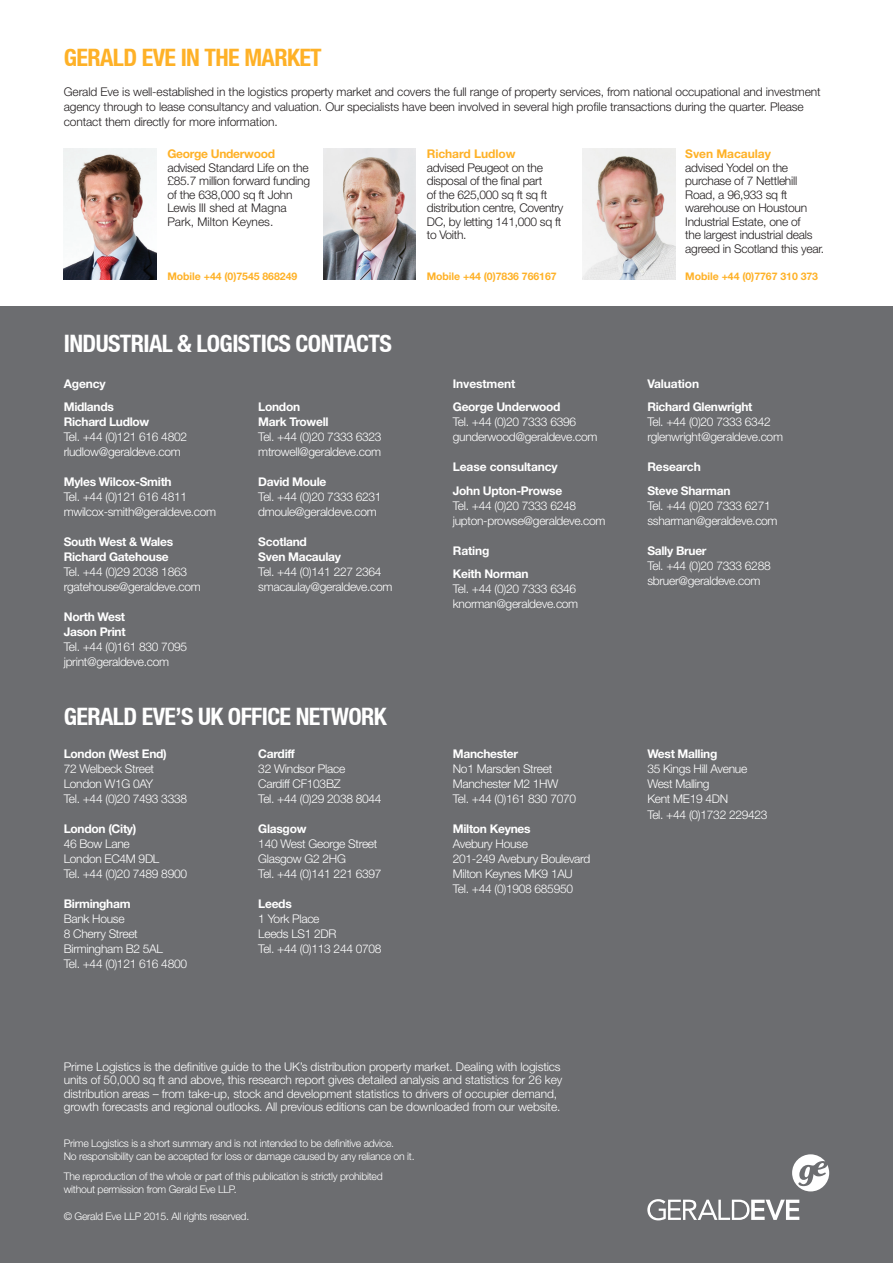
<style>
.page{position:relative;width:893px;height:1263px;background:#fff}
.page>*{position:absolute;margin:0;border:0;box-sizing:border-box;transform-origin:0 0}
.t1{font:700 condensed 24px "Helvetica Neue LT";letter-spacing:-.025em;color:#fff}
.t2{font:700 condensed 24px "Helvetica Neue LT";letter-spacing:-.025em;color:#feb127}
.t3{font:300 12px/15px "Helvetica Neue";letter-spacing:-.025em;color:#fff}
.Bio{font:300 12px/13.5px "Helvetica Neue";letter-spacing:-.02em;color:#231f20}
.t4{font:700 12px/15px "Helvetica Neue";letter-spacing:-.025em;color:#fff}
._1__Bodcopy{font:300 12px/15px "Helvetica Neue";letter-spacing:-.01em;color:#231f20}
.Bio-2{font:700 12px "Helvetica Neue";letter-spacing:-.005em;color:#feb127}
.Bio-3{font:700 12px "Helvetica Neue";letter-spacing:-.025em;color:#feb127}
.t5{font:300 10.5px "Helvetica Neue";letter-spacing:-.025em;color:#fff}
.Bio-4{font:700 10.5px "Helvetica Neue";letter-spacing:-.005em;color:#feb127}
.s1{font-weight:700}
</style>
<div class="page">
<div style="left:0;top:307px;width:893px;height:956px;background:#6c6d70"></div>
<svg style="left:792px;top:1154px;width:37px;height:37px"></svg>
<svg style="left:647px;top:1199px;width:152px;height:21px"></svg>
<img style="left:583px;top:149px;width:92px;height:130px">
<img style="left:64px;top:149px;width:92px;height:130px">
<img style="left:323px;top:149px;width:93px;height:130px">
<p class="t2" style="left:64px;top:43px;width:260px">GERALD EVE IN THE MARKET</p>
<p class="_1__Bodcopy" style="left:64px;top:84px;width:758px">Gerald Eve is well-established in the logistics property market and covers the full range of property services, from national occupational and investment agency through to lease consultancy and valuation. Our specialists have been involved in several high profile transactions during the quarter. Please contact them directly for more information.</p>
<p class="Bio-2" style="left:427px;top:147px;width:90px">Richard Ludlow</p>
<p class="Bio" style="left:427px;top:160px;width:138px">advised Peugeot on the disposal of the final part<br>of the 625,000 sq ft sq ft distribution centre, Coventry<br>DC, by letting 141,000 sq ft to Voith.</p>
<p class="Bio-4" style="left:427px;top:269px;width:131px">Mobile +44 (0)7836 766167</p>
<p class="Bio-3" style="left:167px;top:147px;width:109px">George Underwood</p>
<p class="Bio" style="left:167px;top:160px;width:144px">advised Standard Life on the £85.7 million forward funding of the 638,000 sq ft John<br>Lewis III shed at Magna<br>Park, Milton Keynes.</p>
<p class="Bio-2" style="left:685px;top:147px;width:87px">Sven Macaulay</p>
<p class="Bio" style="left:685px;top:160px;width:140px">advised Yodel on the purchase of 7 Nettlehill<br>Road, a 96,933 sq ft warehouse on Houstoun<br>Industrial Estate, one of<br>the largest industrial deals agreed in Scotland this year.</p>
<p class="Bio-4" style="left:685px;top:269px;width:134px">Mobile +44 (0)7767 310 373</p>
<p class="Bio-4" style="left:167px;top:269px;width:131px">Mobile +44 (0)7545 868249</p>
<p class="t1" style="left:64px;top:328px;width:330px">INDUSTRIAL &amp; LOGISTICS CONTACTS</p>
<p class="t4" style="left:64px;top:375px;width:44px">Agency</p>
<p class="t4" style="left:64px;top:399px;width:52px">Midlands</p>
<p class="t4" style="left:64px;top:414px;width:87px">Richard Ludlow</p>
<p class="t3" style="left:64px;top:429px;width:125px">Tel. +44 (0)121 616 4802 rludlow@geraldeve.com</p>
<p class="t4" style="left:64px;top:474px;width:109px">Myles Wilcox-Smith</p>
<p class="t3" style="left:64px;top:489px;width:154px">Tel. +44 (0)121 616 4811 mwilcox-smith@geraldeve.com</p>
<p class="t4" style="left:64px;top:534px;width:111px">South West &amp; Wales<br>Richard Gatehouse</p>
<p class="t3" style="left:64px;top:564px;width:138px">Tel. +44 (0)29 2038 1863 rgatehouse@geraldeve.com</p>
<p class="t4" style="left:64px;top:609px;width:63px">North West<br>Jason Print</p>
<p class="t3" style="left:64px;top:639px;width:125px">Tel. +44 (0)161 830 7095 jprint@geraldeve.com</p>
<p class="t4" style="left:258px;top:399px;width:72px">London<br>Mark Trowell</p>
<p class="t3" style="left:258px;top:429px;width:125px">Tel. +44 (0)20 7333 6323 mtrowell@geraldeve.com</p>
<p class="t3" style="left:258px;top:474px;width:125px"><span class="s1">David Moule<br></span>Tel. +44 (0)20 7333 6231 dmoule@geraldeve.com</p>
<p class="t4" style="left:258px;top:534px;width:84px">Scotland<br>Sven Macaulay</p>
<p class="t3" style="left:258px;top:564px;width:136px">Tel. +44 (0)141 227 2364 smacaulay@geraldeve.com</p>
<p class="t1" style="left:64px;top:702px;width:324px">GERALD EVE’S UK OFFICE NETWORK</p>
<p class="t4" style="left:64px;top:746px;width:104px">London (West End)</p>
<p class="t3" style="left:64px;top:761px;width:92px">72 Welbeck Street</p>
<p class="t3" style="left:64px;top:776px;width:91px">London W1G 0AY</p>
<p class="t3" style="left:64px;top:791px;width:125px">Tel. +44 (0)20 7493 3338</p>
<p class="t4" style="left:64px;top:821px;width:74px">London (City)</p>
<p class="t3" style="left:64px;top:836px;width:67px">46 Bow Lane</p>
<p class="t3" style="left:64px;top:851px;width:97px">London EC4M 9DL</p>
<p class="t3" style="left:64px;top:866px;width:125px">Tel. +44 (0)20 7489 8900</p>
<p class="t4" style="left:64px;top:896px;width:68px">Birmingham</p>
<p class="t3" style="left:64px;top:911px;width:62px">Bank House</p>
<p class="t3" style="left:64px;top:926px;width:76px">8 Cherry Street</p>
<p class="t3" style="left:64px;top:941px;width:101px">Birmingham B2 5AL</p>
<p class="t3" style="left:64px;top:956px;width:125px">Tel. +44 (0)121 616 4800</p>
<p class="t4" style="left:258px;top:746px;width:38px">Cardiff</p>
<p class="t3" style="left:258px;top:761px;width:88px">32 Windsor Place<br>Cardiff CF103BZ</p>
<p class="t3" style="left:258px;top:791px;width:125px">Tel. +44 (0)29 2038 8044</p>
<p class="t4" style="left:258px;top:821px;width:50px">Glasgow</p>
<p class="t3" style="left:258px;top:836px;width:121px">140 West George Street<br>Glasgow G2 2HG</p>
<p class="t3" style="left:258px;top:866px;width:125px">Tel. +44 (0)141 221 6397</p>
<p class="t4" style="left:258px;top:896px;width:35px">Leeds</p>
<p class="t3" style="left:258px;top:911px;width:63px">1 York Place</p>
<p class="t3" style="left:258px;top:926px;width:80px">Leeds LS1 2DR</p>
<p class="t3" style="left:258px;top:941px;width:125px">Tel. +44 (0)113 244 0708</p>
<p class="t4" style="left:453px;top:375px;width:64px">Investment</p>
<p class="t4" style="left:453px;top:399px;width:109px">George Underwood</p>
<p class="t3" style="left:453px;top:414px;width:146px">Tel. +44 (0)20 7333 6396 gunderwood@geraldeve.com</p>
<p class="t4" style="left:453px;top:459px;width:106px">Lease consultancy</p>
<p class="t4" style="left:453px;top:482px;width:111px">John Upton-Prowse</p>
<p class="t3" style="left:453px;top:497px;width:154px">Tel. +44 (0)20 7333 6248 jupton-prowse@geraldeve.com</p>
<p class="t4" style="left:453px;top:542px;width:38px">Rating</p>
<p class="t4" style="left:453px;top:566px;width:77px">Keith Norman</p>
<p class="t3" style="left:453px;top:581px;width:127px">Tel. +44 (0)20 7333 6346 knorman@geraldeve.com</p>
<p class="t4" style="left:453px;top:746px;width:67px">Manchester</p>
<p class="t3" style="left:453px;top:761px;width:107px">No1 Marsden Street<br>Manchester M2 1HW</p>
<p class="t3" style="left:453px;top:791px;width:125px">Tel. +44 (0)161 830 7070</p>
<p class="t4" style="left:453px;top:821px;width:79px">Milton Keynes</p>
<p class="t3" style="left:453px;top:836px;width:139px">Avebury House<br>201-249 Avebury Boulevard</p>
<p class="t3" style="left:453px;top:866px;width:122px">Milton Keynes MK9 1AU<br>Tel. +44 (0)1908 685950</p>
<p class="t3" style="left:64px;top:1059px;width:500px;line-height:13.5px">Prime Logistics is the definitive guide to the UK’s distribution property market. Dealing with logistics units of 50,000 sq ft and above, this research report gives detailed analysis and statistics for 26 key distribution areas – from take-up, stock and development statistics to drivers of occupier demand, growth forecasts and regional outlooks. All previous editions can be downloaded from our website.</p>
<p class="t5" style="left:64px;top:1136px;width:332px">Prime Logistics is a short summary and is not intended to be definitive advice.</p>
<p class="t5" style="left:64px;top:1150px;width:352px">No responsibility can be accepted for loss or damage caused by any reliance on it.</p>
<p class="t5" style="left:64px;top:1170px;width:321px">The reproduction of the whole or part of this publication is strictly prohibited</p>
<p class="t5" style="left:64px;top:1183px;width:174px">without permission from Gerald Eve LLP.</p>
<p class="t5" style="left:64px;top:1210px;width:187px">© Gerald Eve LLP 2015. All rights reserved.</p>
<p class="t4" style="left:647px;top:375px;width:53px">Valuation</p>
<p class="t4" style="left:647px;top:399px;width:107px">Richard Glenwright</p>
<p class="t3" style="left:647px;top:414px;width:125px">Tel. +44 (0)20 7333 6342</p>
<p class="t3" style="left:647px;top:429px;width:137px">rglenwright@geraldeve.com</p>
<p class="t4" style="left:647px;top:459px;width:55px">Research</p>
<p class="t4" style="left:647px;top:482px;width:85px">Steve Sharman</p>
<p class="t3" style="left:647px;top:497px;width:125px">Tel. +44 (0)20 7333 6271</p>
<p class="t3" style="left:647px;top:512px;width:132px">ssharman@geraldeve.com</p>
<p class="t4" style="left:647px;top:542px;width:61px">Sally Bruer</p>
<p class="t3" style="left:647px;top:557px;width:125px">Tel. +44 (0)20 7333 6288</p>
<p class="t3" style="left:647px;top:572px;width:115px">sbruer@geraldeve.com</p>
<p class="t4" style="left:647px;top:746px;width:71px">West Malling</p>
<p class="t3" style="left:647px;top:761px;width:101px">35 Kings Hill Avenue<br>West Malling</p>
<p class="t3" style="left:647px;top:791px;width:82px">Kent ME19 4DN</p>
<p class="t3" style="left:647px;top:807px;width:122px">Tel. +44 (0)1732 229423</p>
</div>
